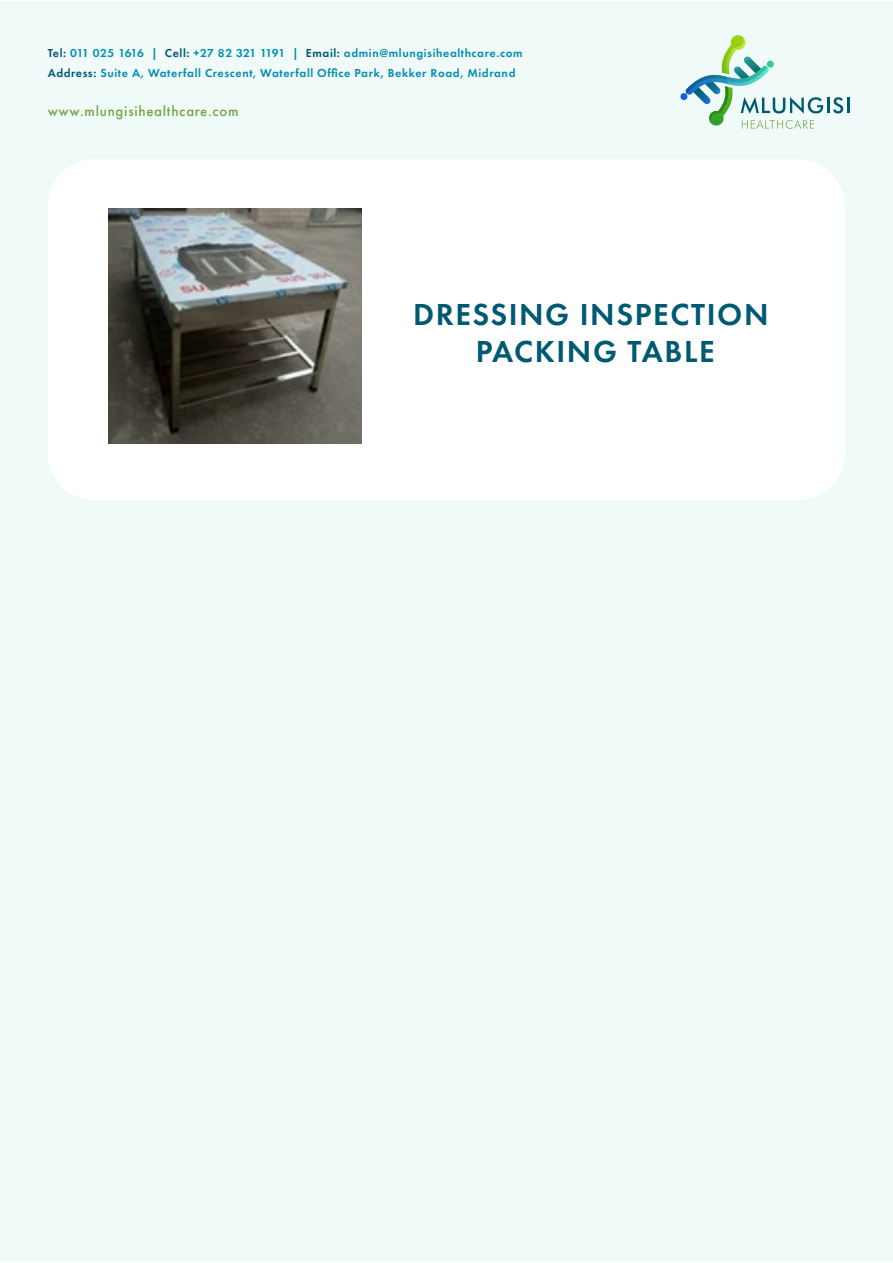
<style>
.page{position:relative;width:893px;height:1263px;background:#fff}
.page>*{position:absolute;margin:0;border:0;box-sizing:border-box;transform-origin:0 0}
.t1{font:600 31.5px/37.8px "Futura PT";letter-spacing:.05em;color:#005972;text-align:center}
.t2{font:500 14.85px "Futura PT";letter-spacing:.05em;color:#77a642}
.t3{font:600 12px/19.6px "Futura PT";letter-spacing:.05em;color:#028eaf}
.s1{color:#005972}
</style>
<div class="page">
<div style="left:0;top:2px;width:893px;height:1259px;background:#f0faf9"></div>
<div style="left:48px;top:159px;width:797px;height:341px;background:#fff;border-radius:47px"></div>
<hr style="left:847px;top:98px;width:3px;height:15px;background:#005972">
<svg style="left:680px;top:35px;width:163px;height:94px"></svg>
<img style="left:109px;top:208px;width:252px;height:235px">
<p class="t3" style="left:48px;top:43px;width:477px"><span class="s1">Tel:</span> 011 025 1616 | <span class="s1">Cell:</span> +27 82 321 1191 | <span class="s1">Email:</span> admin@mlungisihealthcare.com<br><span class="s1">Address:</span> Suite A, Waterfall Crescent, Waterfall Office Park, Bekker Road, Midrand</p>
<p class="t2" style="left:48px;top:102px;width:192px">www.mlungisihealthcare.com</p>
<h1 class="t1" style="left:413px;top:295px;width:357px">DRESSING INSPECTION<br>PACKING TABLE</h1>
</div>
